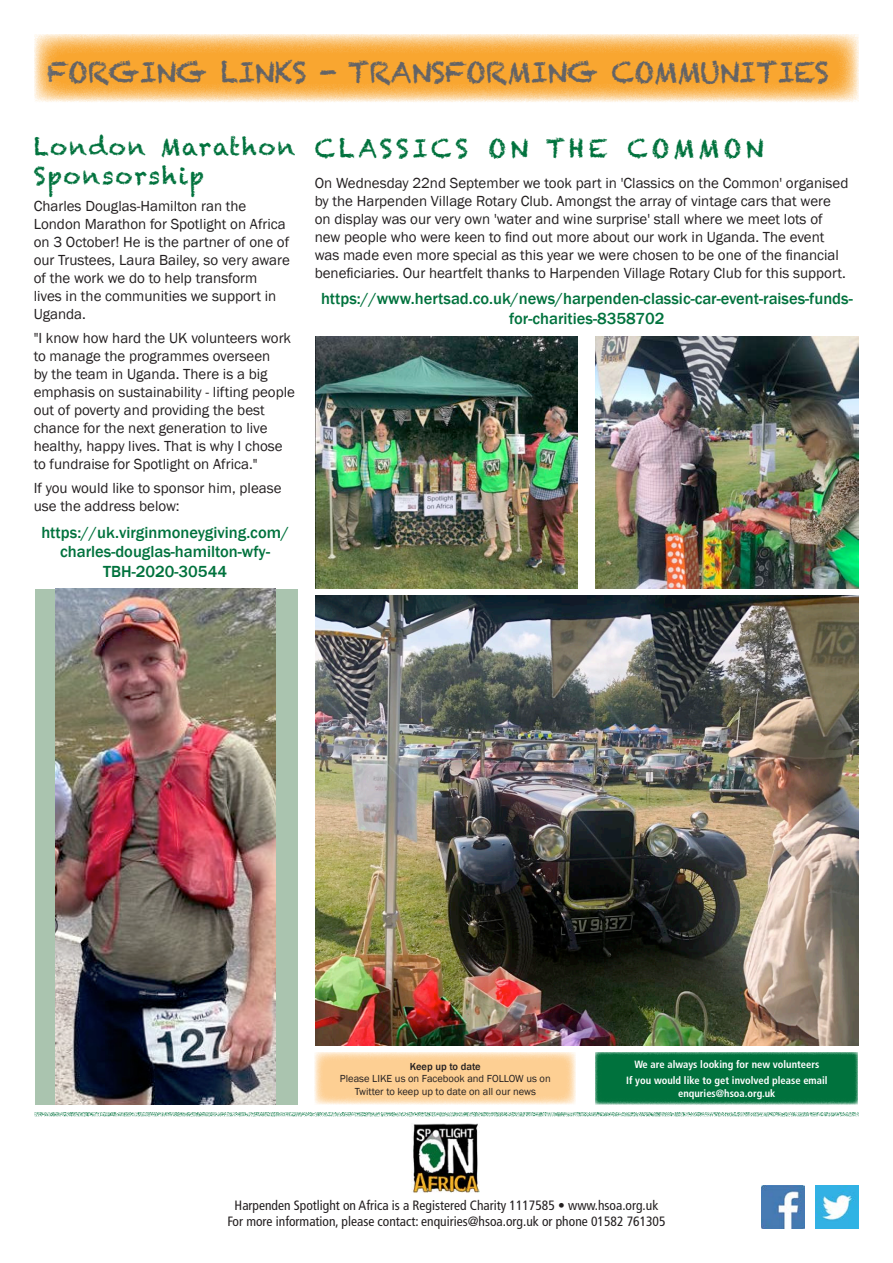
<style>
.page{position:relative;width:893px;height:1263px;background:#fff}
.page>*{position:absolute;margin:0;border:0;box-sizing:border-box;transform-origin:0 0}
.t1{font:28.5px "Chalkduster";letter-spacing:-.02em;color:#636366}
.Main_heading{font:25.5px "Chalkduster";letter-spacing:.14em;color:#00723d}
.Small_heading{font:24px/28.8px "Chalkduster";letter-spacing:.06em;color:#00723d}
.EmailLink{font:500 16.5px/19.8px "Franklin Gothic";color:#00723d;text-align:center}
.Body{font:15px/18px "Franklin Gothic";color:#231f20}
.t2{font:condensed 13.5px/16.2px "Frutiger";color:#231f20;text-align:center}
.t3{font:700 condensed 10.5px/16.6px "Frutiger";color:#fff;text-align:center}
.t4{font:10.5px/12.6px "Franklin Gothic";color:#231f20;text-align:center}
.t5{font:500 10.5px "Franklin Gothic";color:#231f20}
</style>
<div class="page">
<img style="left:815px;top:1185px;width:44px;height:44px">
<img style="left:761px;top:1185px;width:44px;height:44px">
<img style="left:413px;top:1124px;width:66px;height:69px">
<svg style="left:34px;top:1112px;width:825px;height:4px;background:#abd0bf"></svg>
<svg style="left:34px;top:34px;width:825px;height:68px;background:#f9b759"></svg>
<div style="left:595px;top:1052px;width:263px;height:52px;background:#00723d"></div>
<svg style="left:315px;top:1052px;width:261px;height:52px;background:#fdd49e"></svg>
<div style="left:35px;top:589px;width:263px;height:515px;background:#aac4af"></div>
<img style="left:56px;top:589px;width:219px;height:515px">
<img style="left:315px;top:337px;width:263px;height:252px">
<img style="left:595px;top:337px;width:264px;height:252px">
<img style="left:315px;top:596px;width:544px;height:449px">
<h1 class="t1" style="left:47px;top:55px;width:784px">FORGING LINKS - TRANSFORMING COMMUNITIES</h1>
<p class="Small_heading" style="left:34px;top:133px;width:263px">London Marathon<br>Sponsorship</p>
<p class="Body" style="left:34px;top:197px;width:258px">Charles Douglas-Hamilton ran the London Marathon for Spotlight on Africa on 3 October! He is the partner of one of our Trustees, Laura Bailey, so very aware of the work we do to help transform<br>lives in the communities we support in Uganda.</p>
<p class="Body" style="left:34px;top:329px;width:263px">"I know how hard the UK volunteers work to manage the programmes overseen<br>by the team in Uganda. There is a big emphasis on sustainability - lifting people out of poverty and providing the best chance for the next generation to live healthy, happy lives. That is why I chose to fundraise for Spotlight on Africa."</p>
<p class="Body" style="left:34px;top:480px;width:249px">If you would like to sponsor him, please use the address below:</p>
<p class="EmailLink" style="left:41px;top:522px;width:249px">https://uk.virginmoneygiving.com/ charles-douglas-hamilton-wfy-<br>TBH-2020-30544</p>
<p class="Main_heading" style="left:315px;top:133px;width:450px">CLASSICS ON THE COMMON</p>
<p class="Body" style="left:315px;top:174px;width:535px">On Wednesday 22nd September we took part in 'Classics on the Common' organised by the Harpenden Village Rotary Club. Amongst the array of vintage cars that were on display was our very own 'water and wine surprise' stall where we meet lots of new people who were keen to find out more about our work in Uganda. The event was made even more special as this year we were chosen to be one of the financial beneficiaries. Our heartfelt thanks to Harpenden Village Rotary Club for this support.</p>
<p class="EmailLink" style="left:321px;top:289px;width:533px">https://www.hertsad.co.uk/news/harpenden-classic-car-event-raises-funds&shy;for-charities-8358702</p>
<p class="t5" style="left:410px;top:1059px;width:72px">Keep up to date</p>
<p class="t4" style="left:340px;top:1072px;width:212px">Please LIKE us on Facebook and FOLLOW us on<br>Twitter to keep up to date on all our news</p>
<p class="t3" style="left:626px;top:1056px;width:203px">We are always looking for new volunteers<br>If you would like to get involved please email</p>
<p class="t3" style="left:678px;top:1085px;width:99px">enquries@hsoa.org.uk</p>
<p class="t2" style="left:227px;top:1197px;width:440px">Harpenden Spotlight on Africa is a Registered Charity 1117585 • www.hsoa.org.uk<br>For more information, please contact: enquiries@hsoa.org.uk or phone 01582 761305</p>
</div>
